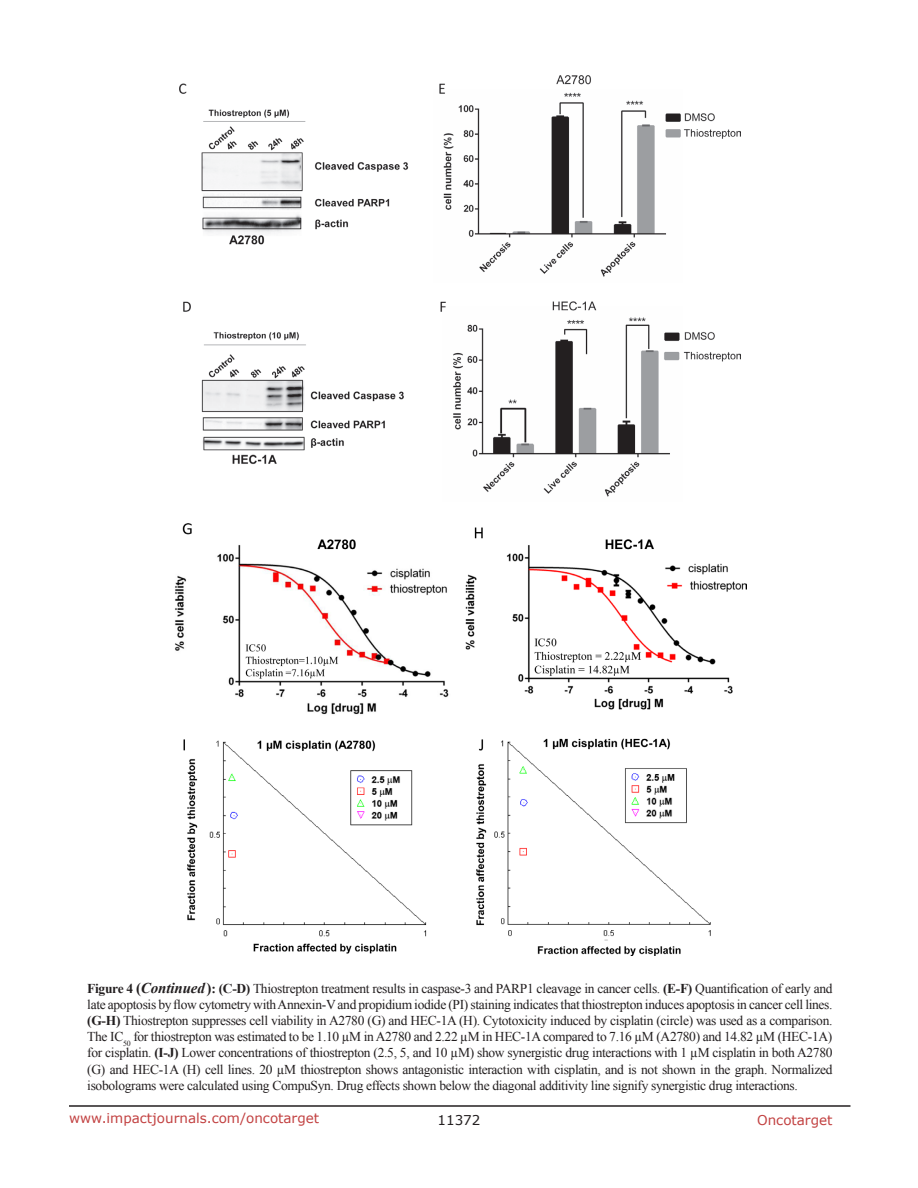
<style>
.page{position:relative;width:918px;height:1188px;background:#fff}
.page>*{position:absolute;margin:0;border:0;box-sizing:border-box;transform-origin:0 0}
.FigureText{font:13.5px/16.2px "Times New Roman";letter-spacing:-.025em;color:#231f20;text-align:justify}
.t1{font:13.5px "Verdana";color:#c24141}
.t2{font:13.5px "Verdana";color:#231f20}
.s1{font-weight:700}
.s2{font-weight:700;font-size:15px}
.s3{font-weight:700;font-style:italic;font-size:15px}
</style>
<div class="page">
<hr style="left:69px;top:1105px;width:781px;height:2px;background:#231f20">
<img style="left:179px;top:76px;width:561px;height:421px">
<img style="left:175px;top:524px;width:572px;height:431px">
<p class="FigureText" style="left:87px;top:980px;width:747px"><span class="s1">Figure 4</span> <span class="s2">(</span><span class="s3">Continued</span><span class="s2">)</span><span class="s1">: (C-D)</span> Thiostrepton treatment results in caspase-3 and PARP1 cleavage in cancer cells. <span class="s1">(E-F)</span> Quantification of early and late apoptosis by flow cytometry with Annexin-V and propidium iodide (PI) staining indicates that thiostrepton induces apoptosis in cancer cell lines. <span class="s1">(G-H)</span> Thiostrepton suppresses cell viability in A2780 (G) and HEC-1A (H). Cytotoxicity induced by cisplatin (circle) was used as a comparison.<br>The IC<sub>50</sub> for thiostrepton was estimated to be 1.10 µM in A2780 and 2.22 µM in HEC-1A compared to 7.16 µM (A2780) and 14.82 µM (HEC-1A) for cisplatin. <span class="s1">(I-J)</span> Lower concentrations of thiostrepton (2.5, 5, and 10 µM) show synergistic drug interactions with 1 µM cisplatin in both A2780 (G) and HEC-1A (H) cell lines. 20 µM thiostrepton shows antagonistic interaction with cisplatin, and is not shown in the graph. Normalized isobolograms were calculated using CompuSyn. Drug effects shown below the diagonal additivity line signify synergistic drug interactions.</p>
<p class="t1" style="left:69px;top:1109px;width:252px">www.impactjournals.com/oncotarget</p>
<p class="t2" style="left:438px;top:1111px;width:44px">11372</p>
<p class="t1" style="left:757px;top:1111px;width:77px">Oncotarget</p>
</div>
